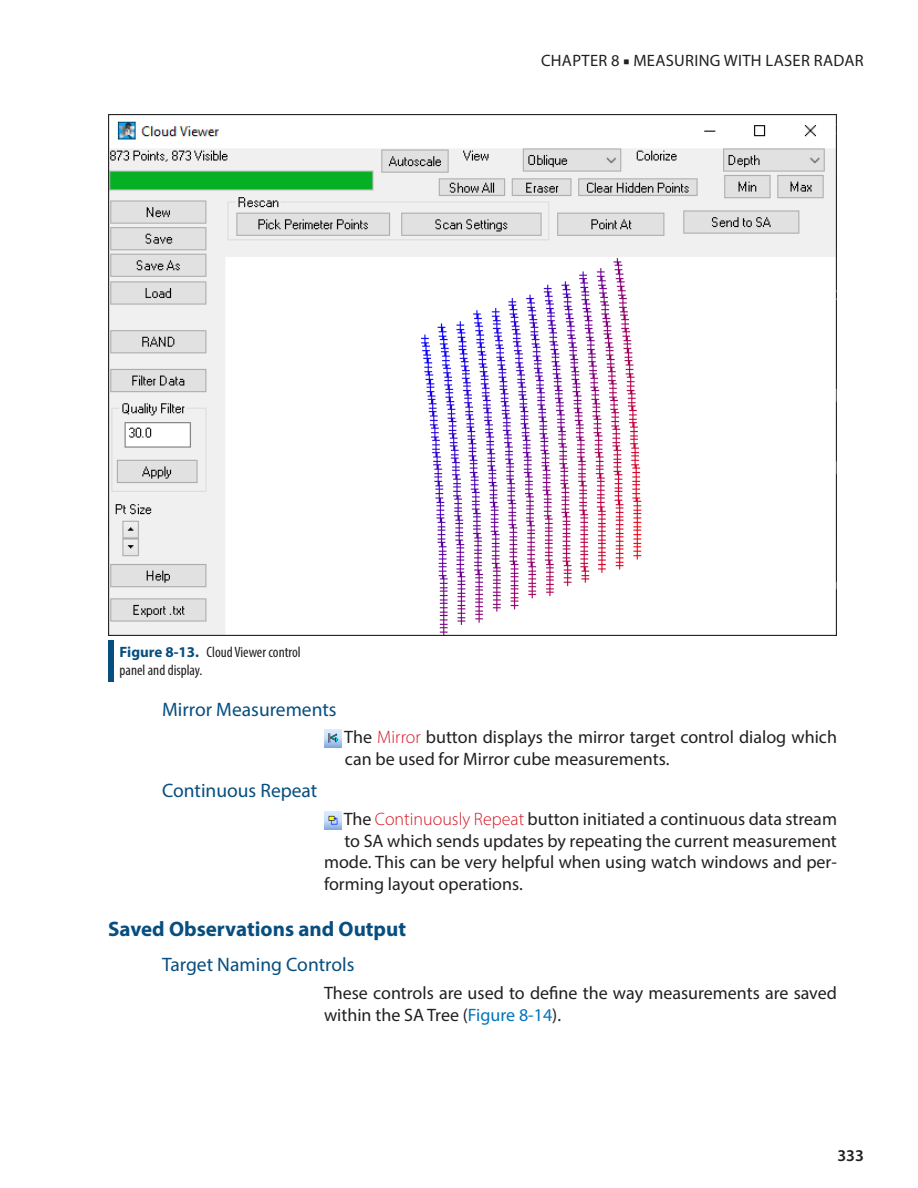
<style>
.page{position:relative;width:918px;height:1188px;background:#fff}
.page>*{position:absolute;margin:0;border:0;box-sizing:border-box;transform-origin:0 0}
.Heading_2{font:700 21px "Myriad Pro";color:#074e7f}
.Heading_3{font:19.5px "Myriad Pro";color:#074e7f}
.t1{font:18px/21.6px "Myriad Pro";color:#231f20}
.t2{font:16.5px "Myriad Pro";letter-spacing:.02em;color:#231f20}
.t3{font:600 16.5px "Myriad Pro";color:#231f20}
.t4{font:condensed 15px/18px "Myriad Pro";color:#231f20}
.s1{font-family:"Minion Pro";font-weight:700}
.s2{font-weight:700;font-stretch:normal;color:#074e7f}
.s3{font-weight:300;color:#d51725}
.s4{color:#0073bd}
</style>
<div class="page">
<div style="left:108px;top:640px;width:6px;height:41px;background:#074e7f"></div>
<img style="left:108px;top:115px;width:729px;height:521px">
<img style="left:324px;top:730px;width:18px;height:18px">
<img style="left:324px;top:812px;width:17px;height:17px">
<p class="t2" style="left:541px;top:51px;width:116px">CHAPTER 8 <span class="s1">■</span> Measuring</p>
<p class="t2" style="left:724px;top:51px;width:60px">With Laser</p>
<p class="t2" style="left:814px;top:51px;width:21px">Radar</p>
<p class="t4" style="left:120px;top:643px;width:182px"><span class="s2">Figure 8-13.</span> Cloud Viewer control panel and display.</p>
<p class="Heading_3" style="left:162px;top:697px;width:176px">Mirror Measurements</p>
<p class="Heading_3" style="left:162px;top:779px;width:157px">Continuous Repeat</p>
<p class="t1" style="left:344px;top:726px;width:494px">The <span class="s3">Mirror</span> button displays the mirror target control dialog which can be used for Mirror cube measurements.</p>
<p class="t1" style="left:344px;top:808px;width:495px">The <span class="s3">Continuously Repeat</span> button initiated a continuous data stream</p>
<p class="t1" style="left:344px;top:829px;width:494px">to SA which sends updates by repeating the current measurement</p>
<p class="t1" style="left:324px;top:851px;width:515px">mode. This can be very helpful when using watch windows and per-</p>
<p class="t1" style="left:324px;top:873px;width:200px">forming layout operations.</p>
<p class="Heading_2" style="left:108px;top:915px;width:300px">Saved Observations and Output</p>
<p class="Heading_3" style="left:162px;top:953px;width:194px">Target Naming Controls</p>
<p class="t1" style="left:324px;top:982px;width:514px">These controls are used to define the way measurements are saved within the SA Tree (<span class="s4">Figure 8-14</span>).</p>
<p class="t3" style="left:837px;top:1145px;width:28px">333</p>
</div>
